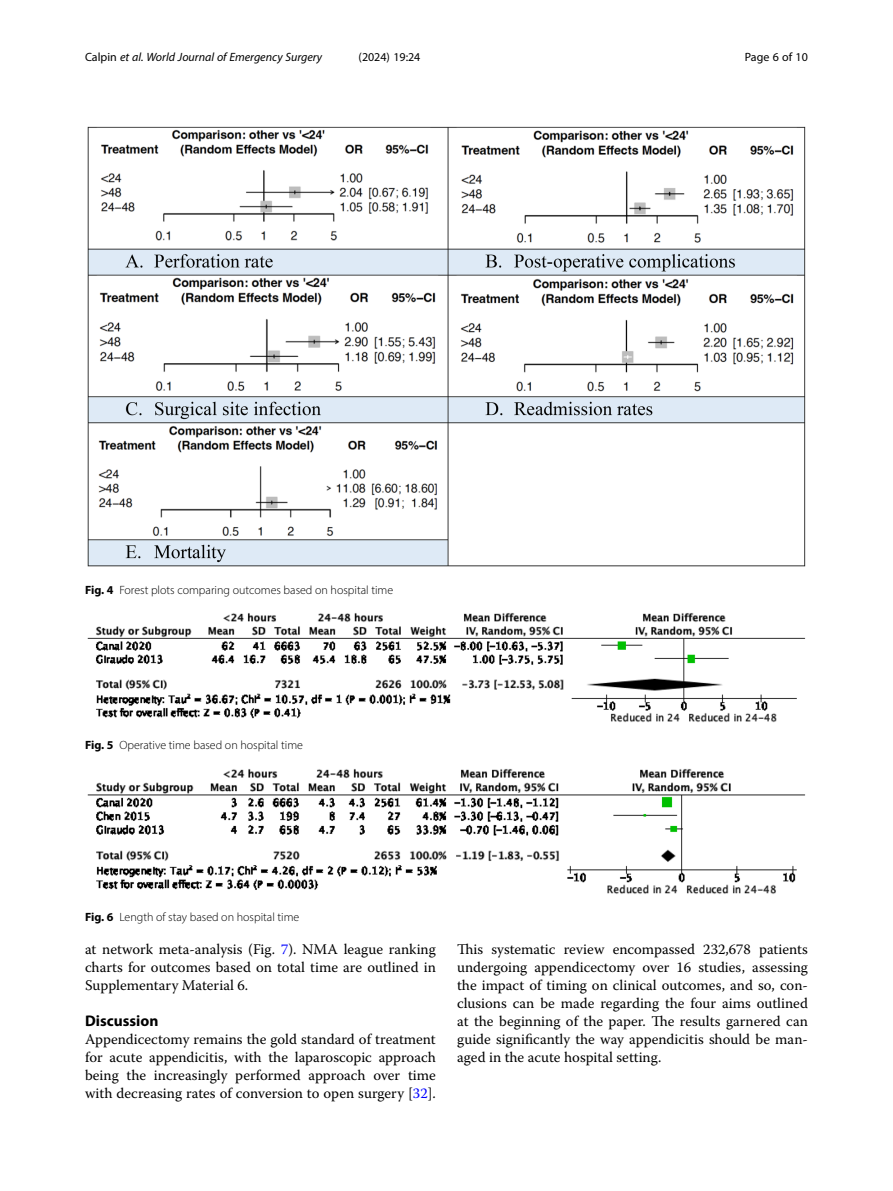
<style>
.page{position:relative;width:893px;height:1191px;background:#fff}
.page>*{position:absolute;margin:0;border:0;box-sizing:border-box;transform-origin:0 0}
.Head_1{font:700 15.45px "Myriad Pro";color:#000}
.Body_Text{font:14.7px/18px "Warnock Pro";color:#000;text-align:justify}
.Body_Text_Indent{font:14.7px/18px "Warnock Pro";color:#000;text-align:justify}
.Figure_Caption{font:300 12px "Myriad Pro";color:#000}
.t1{font:italic 12px "Myriad Pro";color:#000}
.t2{font:12px "Myriad Pro";color:#000}
.s1{font-style:normal}
.s2{font-weight:700}
.s3{color:#00f}
</style>
<div class="page">
<img style="left:87px;top:769px;width:719px;height:125px">
<img style="left:87px;top:613px;width:719px;height:109px">
<img style="left:87px;top:126px;width:719px;height:440px">
<p class="t1" style="left:85px;top:50px;width:239px"><span class="s1">Calpin</span> et al. World Journal of Emergency Surgery</p>
<p class="t2" style="left:359px;top:50px;width:63px">(2024) 19:24</p>
<p class="t2" style="left:745px;top:50px;width:65px">Page 6 of 10</p>
<p class="Figure_Caption" style="left:85px;top:582px;width:310px"><span class="s2">Fig. 4</span> Forest plots comparing outcomes based on hospital time</p>
<p class="Figure_Caption" style="left:85px;top:738px;width:219px"><span class="s2">Fig. 5</span> Operative time based on hospital time</p>
<p class="Figure_Caption" style="left:85px;top:910px;width:216px"><span class="s2">Fig. 6</span> Length of stay based on hospital time</p>
<p class="Body_Text_Indent" style="left:85px;top:940px;width:352px">at network meta-analysis (Fig. <span class="s3">7</span>). NMA league ranking charts for outcomes based on total time are outlined in Supplementary Material 6.</p>
<p class="Head_1" style="left:85px;top:1011px;width:75px">Discussion</p>
<p class="Body_Text" style="left:85px;top:1030px;width:352px">Appendicectomy remains the gold standard of treatment for acute appendicitis, with the laparoscopic approach being the increasingly performed approach over time with decreasing rates of conversion to open surgery [<span class="s3">32</span>].</p>
<p class="Body_Text" style="left:457px;top:940px;width:352px">This systematic review encompassed 232,678 patients undergoing appendicectomy over 16 studies, assessing the impact of timing on clinical outcomes, and so, con&shy;clusions can be made regarding the four aims outlined at the beginning of the paper. The results garnered can guide significantly the way appendicitis should be man&shy;aged in the acute hospital setting.</p>
</div>
